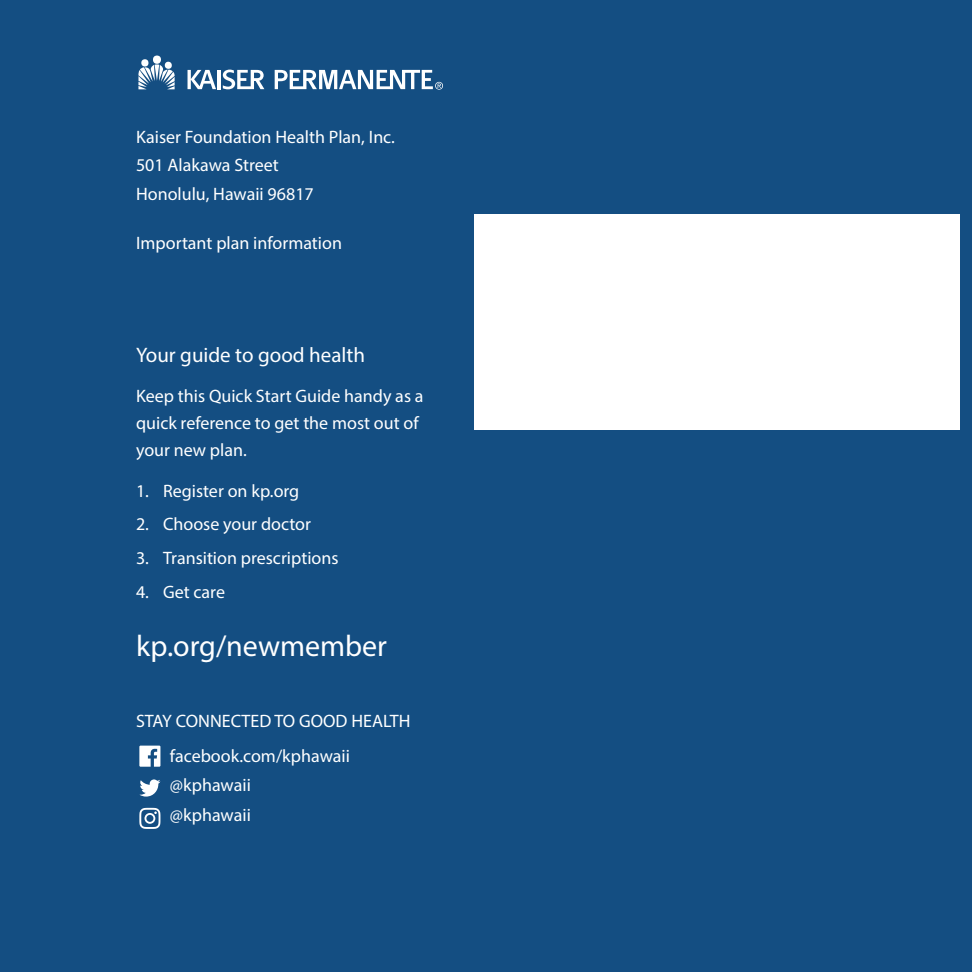
<style>
.page{position:relative;width:972px;height:972px;background:#144e82}
.page>*{position:absolute;margin:0;border:0;box-sizing:border-box;transform-origin:0 0}
.t1{font:30px "Myriad Pro";color:#fff}
.t2{font:21px "Myriad Pro";color:#fff}
.t3{font:18px/27px "Myriad Pro";color:#fff}
</style>
<div class="page">
<svg style="left:138px;top:58px;width:37px;height:31px"></svg>
<div style="left:153px;top:56px;width:8px;height:8px;background:#fff;border-radius:50%"></div>
<hr style="left:217px;top:70px;width:3px;height:19px;background:#fff">
<svg style="left:188px;top:70px;width:28px;height:19px"></svg>
<svg style="left:223px;top:70px;width:41px;height:19px"></svg>
<svg style="left:275px;top:70px;width:168px;height:20px"></svg>
<div style="left:474px;top:214px;width:486px;height:216px;background:#fff"></div>
<svg style="left:139px;top:746px;width:21px;height:21px"></svg>
<svg style="left:139px;top:779px;width:21px;height:18px"></svg>
<svg style="left:139px;top:808px;width:21px;height:21px"></svg>
<p class="t3" style="left:136px;top:124px;width:260px">Kaiser Foundation Health Plan, Inc.</p>
<p class="t3" style="left:136px;top:151px;width:144px">501 Alakawa Street</p>
<p class="t3" style="left:136px;top:180px;width:179px">Honolulu, Hawaii 96817</p>
<p class="t3" style="left:136px;top:229px;width:207px">Important plan information</p>
<p class="t2" style="left:136px;top:342px;width:230px">Your guide to good health</p>
<p class="t3" style="left:136px;top:382px;width:289px">Keep this Quick Start Guide handy as a quick reference to get the most out of your new plan.</p>
<p class="t3" style="left:136px;top:477px;width:165px">1. Register on kp.org</p>
<p class="t3" style="left:136px;top:511px;width:176px">2. Choose your doctor</p>
<p class="t3" style="left:136px;top:544px;width:204px">3. Transition prescriptions</p>
<p class="t3" style="left:136px;top:578px;width:90px">4. Get care</p>
<p class="t1" style="left:136px;top:628px;width:252px">kp.org/newmember</p>
<p class="t3" style="left:136px;top:707px;width:276px">STAY CONNECTED TO GOOD HEALTH</p>
<p class="t3" style="left:170px;top:742px;width:182px">facebook.com/kphawaii</p>
<p class="t3" style="left:170px;top:772px;width:83px">@kphawaii</p>
<p class="t3" style="left:170px;top:801px;width:83px">@kphawaii</p>
</div>
